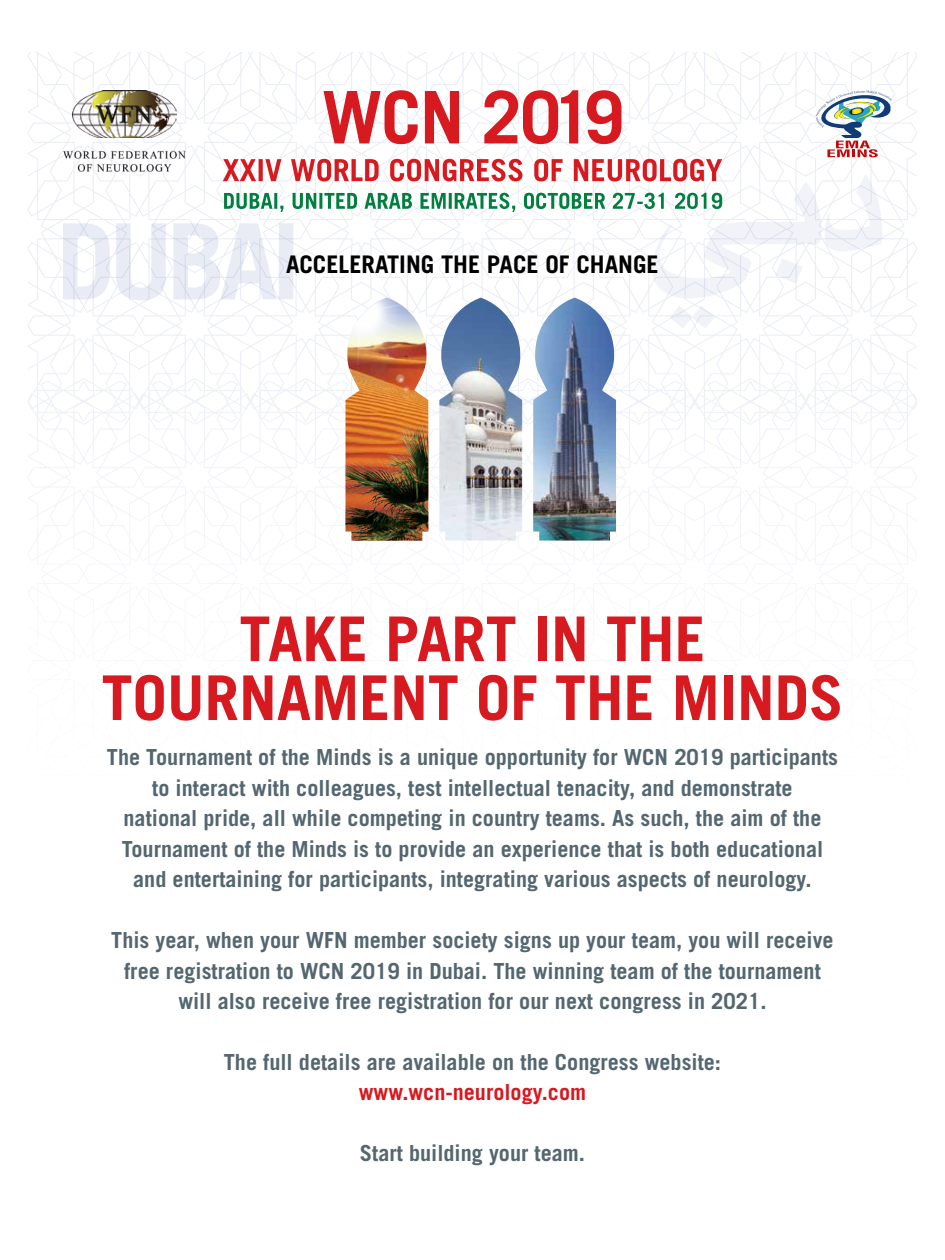
<style>
.page{position:relative;width:945px;height:1260px;background:#fff}
.page>*{position:absolute;margin:0;border:0;box-sizing:border-box;transform-origin:0 0}
.t1{font:700 61.75px/58.9px "Trade Gothic LT Std";color:#d71920;text-align:center}
.t2{font:700 24.25px "Trade Gothic LT Std";color:#000}
.t3{font:700 22.12px/30.5px "Trade Gothic LT Std";color:#546670;text-align:center}
.t4{font:700 22.12px "Trade Gothic LT Std";color:#d71920}
</style>
<div class="page">
<svg style="left:473px;top:52px;width:444px;height:329px"></svg>
<svg style="left:28px;top:52px;width:445px;height:329px"></svg>
<svg style="left:474px;top:381px;width:443px;height:193px"></svg>
<svg style="left:28px;top:381px;width:444px;height:193px"></svg>
<img style="left:346px;top:444px;width:82px;height:97px">
<img style="left:346px;top:329px;width:82px;height:115px">
<img style="left:533px;top:329px;width:83px;height:212px">
<img style="left:439px;top:329px;width:83px;height:212px">
<svg style="left:63px;top:90px;width:830px;height:239px"></svg>
<img style="left:73px;top:90px;width:103px;height:44px">
<img style="left:63px;top:134px;width:128px;height:53px">
<p class="t2" style="left:286px;top:249px;width:374px">ACCELERATING THE PACE OF CHANGE</p>
<h1 class="t1" style="left:102px;top:609px;width:743px">TAKE PART IN THE<br>TOURNAMENT OF THE MINDS</h1>
<p class="t3" style="left:107px;top:742px;width:733px">The Tournament of the Minds is a unique opportunity for WCN 2019 participants to interact with colleagues, test intellectual tenacity, and demonstrate<br>national pride, all while competing in country teams. As such, the aim of the Tournament of the Minds is to provide an experience that is both educational and entertaining for participants, integrating various aspects of neurology.</p>
<p class="t3" style="left:111px;top:925px;width:724px">This year, when your WFN member society signs up your team, you will receive free registration to WCN 2019 in Dubai. The winning team of the tournament will also receive free registration for our next congress in 2021.</p>
<p class="t3" style="left:224px;top:1046px;width:499px">The full details are available on the Congress website:</p>
<p class="t4" style="left:359px;top:1079px;width:229px">www.wcn-neurology.com</p>
<p class="t3" style="left:360px;top:1138px;width:227px">Start building your team.</p>
</div>
